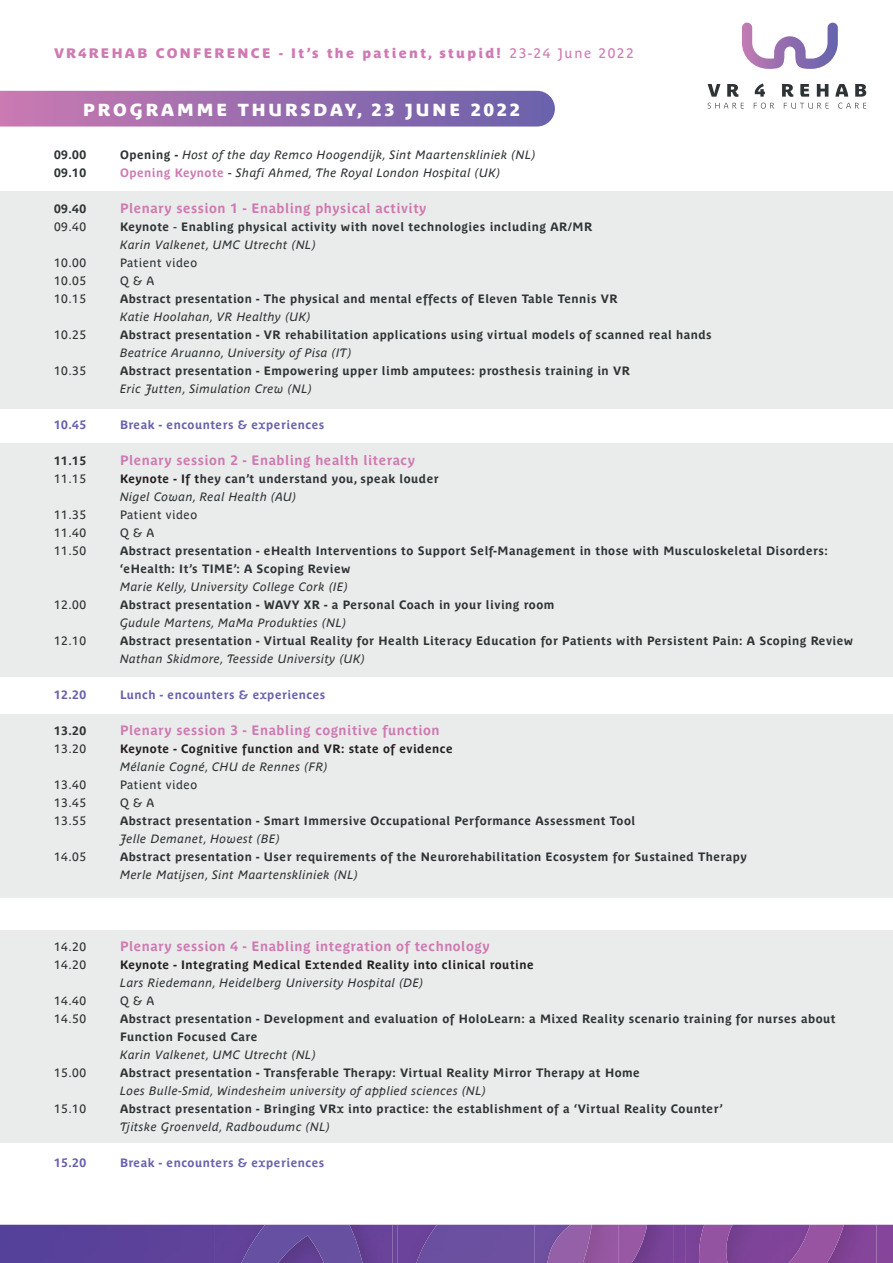
<style>
.page{position:relative;width:893px;height:1263px;background:#fff}
.page>*{position:absolute;margin:0;border:0;box-sizing:border-box;transform-origin:0 0}
.t1{font:17.25px "Parisine Plus Std Sombre";letter-spacing:.17em;color:#fff}
.t2{font:13.65px "Parisine Plus Std Sombre";letter-spacing:.17em;color:#cf7ab2}
.t3{font:700 13.5px "Parisine Plus Std";letter-spacing:.04em;color:#cf7ab2}
.t4{font:700 12px/18px "Parisine Plus Std";letter-spacing:.04em;color:#2e3335}
.t5{font:italic 12px "Parisine Plus Std";letter-spacing:.04em;color:#2e3335}
.t6{font:12px "Parisine Plus Std";letter-spacing:.04em;color:#2e3335}
.t7{font:700 12px "Parisine Plus Std";letter-spacing:.04em;color:#231f20}
.t8{font:700 12px "Parisine Plus Std";letter-spacing:.04em;color:#6862ac}
.s1{font-family:"Parisine Plus Std"}
.s2{font-weight:700;font-style:normal}
.s3{font-weight:700;font-style:normal;color:#cf7ab2}
.s4{font-style:normal}
.s5{font-weight:400}
.s6{font-weight:400;font-style:italic}
.s7{color:#231f20}
</style>
<div class="page">
<div style="left:0;top:191px;width:893px;height:218px;background:#eaeceb"></div>
<div style="left:0;top:443px;width:893px;height:234px;background:#eaeceb"></div>
<div style="left:0;top:714px;width:893px;height:184px;background:#eaeceb"></div>
<div style="left:0;top:930px;width:893px;height:212px;background:#eaeceb"></div>
<svg style="left:0;top:91px;width:555px;height:36px;background:#9a6fb0"></svg>
<img style="left:0;top:1225px;width:893px;height:38px">
<div style="left:214px;top:1225px;width:178px;height:38px;background:#62429a"></div>
<img style="left:241px;top:1225px;width:121px;height:38px">
<img style="left:398px;top:1225px;width:18px;height:38px">
<img style="left:416px;top:1225px;width:131px;height:38px">
<img style="left:647px;top:1225px;width:26px;height:38px">
<img style="left:592px;top:1225px;width:55px;height:38px">
<img style="left:547px;top:1225px;width:45px;height:38px">
<div style="left:686px;top:1225px;width:190px;height:38px;background:#814399"></div>
<img style="left:698px;top:1225px;width:146px;height:38px">
<svg style="left:742px;top:23px;width:96px;height:46px"></svg>
<svg style="left:708px;top:84px;width:12px;height:13px"></svg>
<svg style="left:727px;top:84px;width:11px;height:13px"></svg>
<svg style="left:755px;top:84px;width:10px;height:13px"></svg>
<svg style="left:782px;top:84px;width:11px;height:13px"></svg>
<svg style="left:800px;top:84px;width:9px;height:13px"></svg>
<svg style="left:817px;top:84px;width:11px;height:13px"></svg>
<svg style="left:835px;top:84px;width:13px;height:13px"></svg>
<svg style="left:855px;top:84px;width:11px;height:13px"></svg>
<svg style="left:708px;top:103px;width:36px;height:6px"></svg>
<svg style="left:754px;top:103px;width:20px;height:6px"></svg>
<svg style="left:784px;top:103px;width:45px;height:6px"></svg>
<svg style="left:838px;top:103px;width:28px;height:6px"></svg>
<p class="t2" style="left:54px;top:45px;width:581px">VR4REHAB CONFERENCE - It’s the patient, stupid! <span class="s1">23-24 June 2022</span></p>
<h1 class="t1" style="left:83px;top:100px;width:438px">PROGRAMME THURSDAY, 23 JUNE 2022</h1>
<p class="t4" style="left:54px;top:145px;width:34px">09.00</p>
<p class="t5" style="left:120px;top:148px;width:417px"><span class="s2">Opening -</span> Host of the day Remco Hoogendijk, Sint Maartenskliniek (NL)</p>
<p class="t4" style="left:54px;top:163px;width:34px">09.10</p>
<p class="t5" style="left:120px;top:166px;width:382px"><span class="s3">Opening Keynote</span> <span class="s4">-</span> Shafi Ahmed, The Royal London Hospital (UK)</p>
<p class="t4" style="left:54px;top:199px;width:34px">09.40</p>
<p class="t3" style="left:120px;top:200px;width:308px">Plenary session 1 - Enabling physical activity</p>
<p class="t6" style="left:54px;top:220px;width:34px">09.40</p>
<p class="t4" style="left:120px;top:217px;width:474px">Keynote <span class="s5">-</span> Enabling physical activity with novel technologies including AR/MR<br><span class="s6">Karin Valkenet, UMC Utrecht (NL)</span></p>
<p class="t6" style="left:54px;top:256px;width:34px">10.00</p>
<p class="t6" style="left:120px;top:256px;width:79px">Patient video</p>
<p class="t6" style="left:54px;top:274px;width:34px">10.05</p>
<p class="t6" style="left:120px;top:274px;width:36px">Q &amp; A</p>
<p class="t6" style="left:54px;top:292px;width:34px">10.15</p>
<p class="t4" style="left:120px;top:289px;width:499px">Abstract presentation - The physical and mental effects of Eleven Table Tennis VR</p>
<p class="t5" style="left:120px;top:310px;width:192px">Katie Hoolahan, VR Healthy (UK)</p>
<p class="t6" style="left:54px;top:328px;width:34px">10.25</p>
<p class="t4" style="left:120px;top:325px;width:593px">Abstract presentation - VR rehabilitation applications using virtual models of scanned real hands</p>
<p class="t5" style="left:120px;top:346px;width:233px">Beatrice Aruanno, University of Pisa (IT)</p>
<p class="t6" style="left:54px;top:364px;width:34px">10.35</p>
<p class="t4" style="left:120px;top:361px;width:511px">Abstract presentation - Empowering upper limb amputees: prosthesis training in VR</p>
<p class="t5" style="left:120px;top:382px;width:193px">Eric Jutten, Simulation Crew (NL)</p>
<p class="t8" style="left:54px;top:418px;width:34px">10.45</p>
<p class="t8" style="left:120px;top:418px;width:206px">Break - encounters &amp; experiences</p>
<p class="t4" style="left:54px;top:451px;width:34px">11.15</p>
<p class="t3" style="left:120px;top:452px;width:296px">Plenary session 2 - Enabling health literacy</p>
<p class="t6" style="left:54px;top:472px;width:34px">11.15</p>
<p class="t4" style="left:120px;top:469px;width:320px"><span class="s7">Keynote - If t</span>hey can’t understand you, speak louder<br><span class="s6">Nigel Cowan, Real Health (AU)</span></p>
<p class="t6" style="left:54px;top:508px;width:34px">11.35</p>
<p class="t6" style="left:120px;top:508px;width:79px">Patient video</p>
<p class="t6" style="left:54px;top:526px;width:34px">11.40</p>
<p class="t6" style="left:120px;top:526px;width:36px">Q &amp; A</p>
<p class="t6" style="left:54px;top:544px;width:34px">11.50</p>
<p class="t4" style="left:120px;top:541px;width:709px">Abstract presentation - eHealth Interventions to Support Self-Management in those with Musculoskeletal Disorders: ‘eHealth: It’s TIME’: A Scoping Review</p>
<p class="t5" style="left:120px;top:580px;width:229px">Marie Kelly, University College Cork (IE)</p>
<p class="t6" style="left:54px;top:598px;width:34px">12.00</p>
<p class="t4" style="left:120px;top:595px;width:436px">Abstract presentation - WAVY XR - a Personal Coach in your living room</p>
<p class="t5" style="left:120px;top:616px;width:228px">Gudule Martens, MaMa Produkties (NL)</p>
<p class="t6" style="left:54px;top:634px;width:34px">12.10</p>
<p class="t4" style="left:120px;top:631px;width:735px">Abstract presentation - Virtual Reality for Health Literacy Education for Patients with Persistent Pain: A Scoping Review</p>
<p class="t5" style="left:120px;top:652px;width:246px">Nathan Skidmore, Teesside University (UK)</p>
<p class="t8" style="left:54px;top:688px;width:34px">12.20</p>
<p class="t8" style="left:120px;top:688px;width:207px">Lunch - encounters &amp; experiences</p>
<p class="t4" style="left:54px;top:721px;width:34px">13.20</p>
<p class="t3" style="left:120px;top:722px;width:321px">Plenary session 3 - Enabling cognitive function</p>
<p class="t6" style="left:54px;top:742px;width:34px">13.20</p>
<p class="t7" style="left:120px;top:742px;width:334px">Keynote - Cognitive function and VR: state of evidence</p>
<p class="t5" style="left:120px;top:760px;width:209px">Mélanie Cogné, CHU de Rennes (FR)</p>
<p class="t6" style="left:54px;top:778px;width:34px">13.40</p>
<p class="t6" style="left:120px;top:778px;width:79px">Patient video</p>
<p class="t6" style="left:54px;top:796px;width:34px">13.45</p>
<p class="t6" style="left:120px;top:796px;width:36px">Q &amp; A</p>
<p class="t6" style="left:54px;top:814px;width:34px">13.55</p>
<p class="t4" style="left:120px;top:811px;width:517px">Abstract presentation - Smart Immersive Occupational Performance Assessment Tool</p>
<p class="t5" style="left:120px;top:832px;width:161px">Jelle Demanet, Howest (BE)</p>
<p class="t6" style="left:54px;top:850px;width:34px">14.05</p>
<p class="t4" style="left:120px;top:847px;width:628px">Abstract presentation - User requirements of the Neurorehabilitation Ecosystem for Sustained Therapy</p>
<p class="t5" style="left:120px;top:868px;width:239px">Merle Matijsen, Sint Maartenskliniek (NL)</p>
<p class="t6" style="left:54px;top:940px;width:34px">14.20</p>
<p class="t3" style="left:120px;top:938px;width:371px">Plenary session 4 - Enabling integration of technology</p>
<p class="t6" style="left:54px;top:958px;width:34px">14.20</p>
<p class="t7" style="left:120px;top:958px;width:415px">Keynote - Integrating Medical Extended Reality into clinical routine</p>
<p class="t5" style="left:120px;top:976px;width:305px">Lars Riedemann, Heidelberg University Hospital (DE)</p>
<p class="t6" style="left:54px;top:994px;width:34px">14.40</p>
<p class="t6" style="left:120px;top:994px;width:36px">Q &amp; A</p>
<p class="t6" style="left:54px;top:1012px;width:34px">14.50</p>
<p class="t4" style="left:120px;top:1009px;width:717px">Abstract presentation - Development and evaluation of HoloLearn: a Mixed Reality scenario training for nurses about<br>Function Focused Care</p>
<p class="t5" style="left:120px;top:1048px;width:197px">Karin Valkenet, UMC Utrecht (NL)</p>
<p class="t6" style="left:54px;top:1066px;width:34px">15.00</p>
<p class="t4" style="left:120px;top:1063px;width:521px">Abstract presentation - Transferable Therapy: Virtual Reality Mirror Therapy at Home</p>
<p class="t5" style="left:120px;top:1084px;width:367px">Loes Bulle-Smid, Windesheim university of applied sciences (NL)</p>
<p class="t6" style="left:54px;top:1102px;width:34px">15.10</p>
<p class="t4" style="left:120px;top:1099px;width:604px">Abstract presentation - Bringing VRx into practice: the establishment of a ‘Virtual Reality Counter’</p>
<p class="t5" style="left:120px;top:1120px;width:211px">Tjitske Groenveld, Radboudumc (NL)</p>
<p class="t8" style="left:54px;top:1156px;width:34px">15.20</p>
<p class="t8" style="left:120px;top:1156px;width:206px">Break - encounters &amp; experiences</p>
</div>
